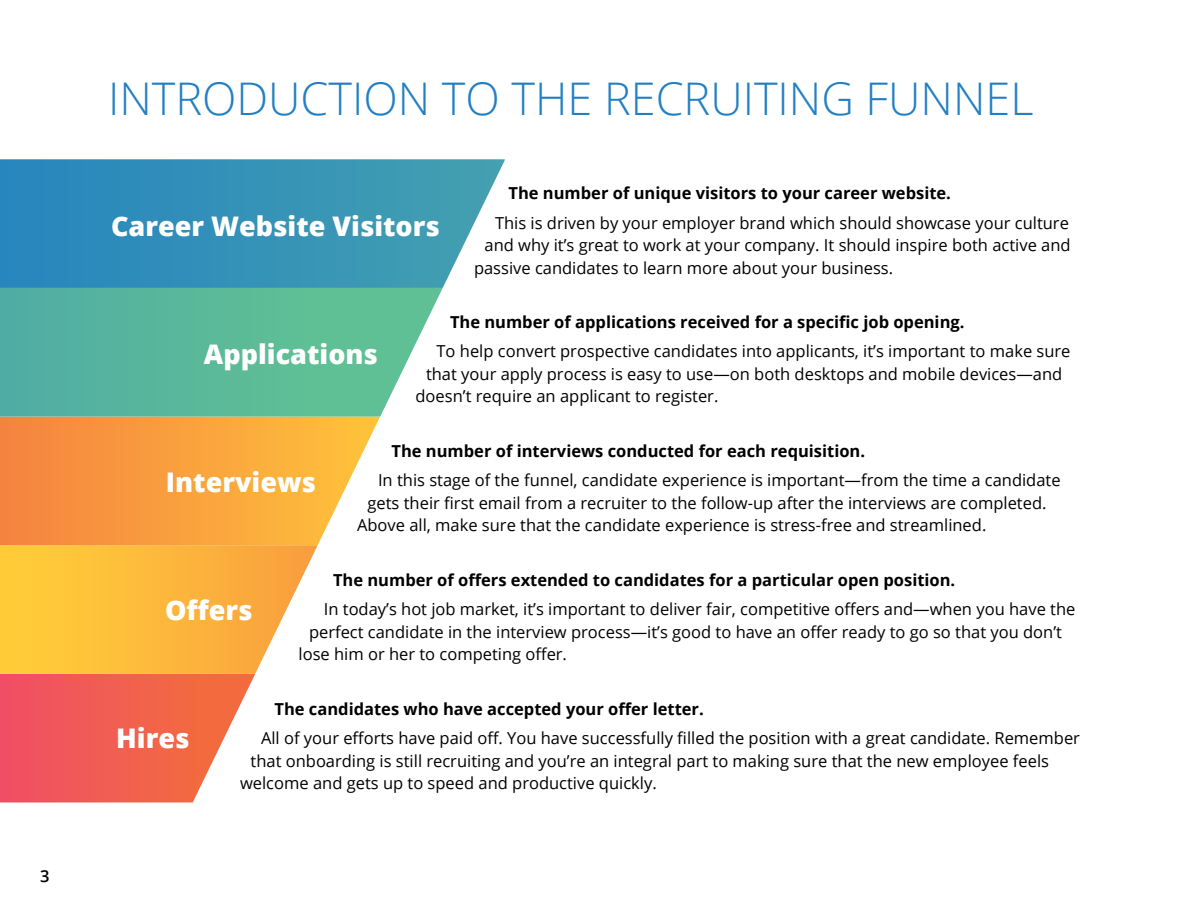
<style>
.page{position:relative;width:1188px;height:918px;background:#fff}
.page>*{position:absolute;margin:0;border:0;box-sizing:border-box;transform-origin:0 0}
.t1{font:300 45px "Open Sans";color:#227fc3}
.t2{font:800 27px "Open Sans";color:#fff}
.t3{font:16.5px "Open Sans";color:#000}
.t4{font:700 16.5px "Open Sans";color:#000}
.t5{font:600 16.5px "Open Sans";color:#000}
</style>
<div class="page">
<svg style="left:0;top:545px;width:318px;height:257px"></svg>
<svg style="left:0;top:417px;width:380px;height:128px;background:#f9a74c"></svg>
<svg style="left:0;top:288px;width:443px;height:129px;background:#65bda1"></svg>
<svg style="left:0;top:159px;width:505px;height:129px;background:#4198bc"></svg>
<p class="t5" style="left:40px;top:865px;width:11px">3</p>
<h1 class="t1" style="left:108px;top:68px;width:927px">INTRODUCTION TO THE RECRUITING FUNNEL</h1>
<p class="t4" style="left:509px;top:182px;width:444px">The number of unique visitors to your career website.</p>
<p class="t3" style="left:495px;top:211px;width:575px">This is driven by your employer brand which should showcase your culture</p>
<p class="t3" style="left:485px;top:234px;width:588px">and why it’s great to work at your company. It should inspire both active and</p>
<p class="t3" style="left:474px;top:256px;width:421px">passive candidates to learn more about your business.</p>
<p class="t4" style="left:450px;top:311px;width:516px">The number of applications received for a specific job opening.</p>
<p class="t3" style="left:437px;top:340px;width:636px">To help convert prospective candidates into applicants, it’s important to make sure</p>
<p class="t3" style="left:426px;top:363px;width:638px">that your apply process is easy to use—on both desktops and mobile devices—and</p>
<p class="t3" style="left:416px;top:385px;width:304px">doesn’t require an applicant to register.</p>
<p class="t4" style="left:392px;top:439px;width:475px">The number of interviews conducted for each requisition.</p>
<p class="t3" style="left:378px;top:469px;width:684px">In this stage of the funnel, candidate experience is important—from the time a candidate</p>
<p class="t3" style="left:368px;top:492px;width:681px">gets their first email from a recruiter to the follow-up after the interviews are completed.</p>
<p class="t3" style="left:357px;top:514px;width:631px">Above all, make sure that the candidate experience is stress-free and streamlined.</p>
<p class="t4" style="left:333px;top:568px;width:624px">The number of offers extended to candidates for a particular open position.</p>
<p class="t3" style="left:324px;top:598px;width:753px">In today’s hot job market, it’s important to deliver fair, competitive offers and—when you have the</p>
<p class="t3" style="left:309px;top:620px;width:754px">perfect candidate in the interview process—it’s good to have an offer ready to go so that you don’t</p>
<p class="t3" style="left:299px;top:643px;width:270px">lose him or her to competing offer.</p>
<p class="t4" style="left:275px;top:697px;width:431px">The candidates who have accepted your offer letter.</p>
<p class="t3" style="left:261px;top:727px;width:820px">All of your efforts have paid off. You have successfully filled the position with a great candidate. Remember</p>
<p class="t3" style="left:251px;top:749px;width:800px">that onboarding is still recruiting and you’re an integral part to making sure that the new employee feels</p>
<p class="t3" style="left:240px;top:772px;width:418px">welcome and gets up to speed and productive quickly.</p>
<h2 class="t2" style="left:111px;top:206px;width:330px">Career Website Visitors</h2>
<h2 class="t2" style="left:204px;top:334px;width:176px">Applications</h2>
<h2 class="t2" style="left:166px;top:462px;width:152px">Interviews</h2>
<h2 class="t2" style="left:165px;top:590px;width:89px">Offers</h2>
<h2 class="t2" style="left:116px;top:718px;width:75px">Hires</h2>
</div>
